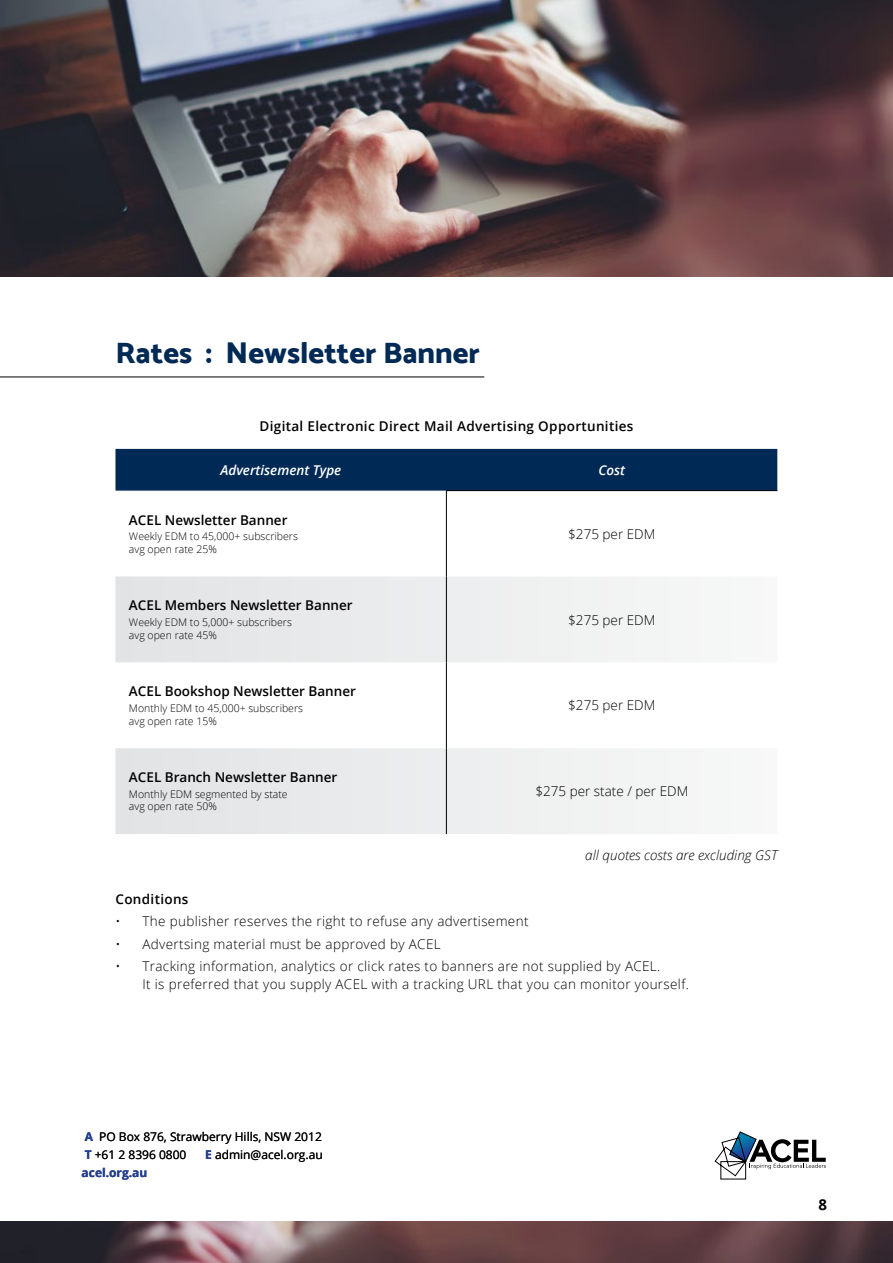
<style>
.page{position:relative;width:893px;height:1263px;background:#fff}
.page>*{position:absolute;margin:0;border:0;box-sizing:border-box;transform-origin:0 0}
.t1{font:30px "Mosk Extra Bold 800";color:#002a55}
.t2{font:700 15px "Open Sans";color:#000}
.t3{font:300 13.5px/18px "Open Sans";letter-spacing:.025em;color:#000}
.t4{font:600 13.5px "Open Sans";color:#000}
.t5{font:600 13.5px "Open Sans";letter-spacing:.025em;color:#000}
.t6{font:300 13.5px "Open Sans";color:#000}
.t7{font:italic 300 13.5px "Open Sans";color:#000}
.t8{font:italic 600 13.5px "Open Sans";color:#fff}
.t9{font:12px/18px "Open Sans";color:#000}
.t10{font:700 12px "Open Sans";color:#25408f}
.t11{font:300 10.5px/12.6px "Open Sans";color:#000}
.s1{font-weight:700;color:#25408f}
</style>
<div class="page">
<img style="left:0;top:0;width:893px;height:276px">
<img style="left:0;top:1221px;width:893px;height:42px">
<svg style="left:714px;top:1131px;width:112px;height:49px"></svg>
<div style="left:115px;top:449px;width:662px;height:42px;background:#002a55"></div>
<svg style="left:115px;top:576px;width:564px;height:258px"></svg>
<hr style="left:446px;top:490px;width:331px;height:1px;background:#000">
<hr style="left:446px;top:491px;width:1px;height:85px;background:#000">
<hr style="left:446px;top:576px;width:1px;height:86px;background:#000">
<hr style="left:446px;top:662px;width:1px;height:86px;background:#000">
<hr style="left:446px;top:748px;width:1px;height:86px;background:#000">
<hr style="left:0;top:377px;width:484px;height:1px;background:#000">
<h1 class="t1" style="left:115px;top:334px;width:366px">Rates : Newsletter Banner</h1>
<p class="t5" style="left:259px;top:417px;width:375px">Digital Electronic Direct Mail Advertising Opportunities</p>
<p class="t8" style="left:220px;top:461px;width:122px">Advertisement Type</p>
<p class="t8" style="left:598px;top:461px;width:28px">Cost</p>
<p class="t4" style="left:129px;top:510px;width:160px">ACEL Newsletter Banner</p>
<p class="t11" style="left:129px;top:530px;width:170px">Weekly EDM to 45,000+ subscribers avg open rate 25%</p>
<p class="t6" style="left:568px;top:525px;width:89px">$275 per EDM</p>
<p class="t4" style="left:129px;top:596px;width:225px">ACEL Members Newsletter Banner</p>
<p class="t11" style="left:129px;top:616px;width:164px">Weekly EDM to 5,000+ subscribers avg open rate 45%</p>
<p class="t6" style="left:568px;top:610px;width:89px">$275 per EDM</p>
<p class="t4" style="left:129px;top:682px;width:228px">ACEL Bookshop Newsletter Banner</p>
<p class="t11" style="left:129px;top:701px;width:176px">Monthly EDM to 45,000+ subscribers avg open rate 15%</p>
<p class="t6" style="left:568px;top:696px;width:89px">$275 per EDM</p>
<p class="t4" style="left:129px;top:768px;width:210px">ACEL Branch Newsletter Banner</p>
<p class="t11" style="left:129px;top:787px;width:160px">Monthly EDM segmented by state avg open rate 50%</p>
<p class="t6" style="left:535px;top:782px;width:154px">$275 per state / per EDM</p>
<p class="t7" style="left:585px;top:846px;width:194px">all quotes costs are excluding GST</p>
<p class="t5" style="left:115px;top:889px;width:75px">Conditions</p>
<p class="t3" style="left:115px;top:912px;width:415px">• The publisher reserves the right to refuse any advertisement</p>
<p class="t3" style="left:115px;top:934px;width:327px">• Advertsing material must be approved by ACEL</p>
<p class="t3" style="left:142px;top:957px;width:548px;text-indent:-27px">• Tracking information, analytics or click rates to banners are not supplied by ACEL.<br>It is preferred that you supply ACEL with a tracking URL that you can monitor yourself.</p>
<p class="t9" style="left:85px;top:1127px;width:239px"><span class="s1">A</span> PO Box 876, Strawberry Hills, NSW 2012<br><span class="s1">T</span> +61 2 8396 0800</p>
<p class="t9" style="left:205px;top:1145px;width:119px"><span class="s1">E</span> admin@acel.org.au</p>
<p class="t10" style="left:82px;top:1164px;width:67px">acel.org.au</p>
<p class="t2" style="left:818px;top:1194px;width:10px">8</p>
</div>
